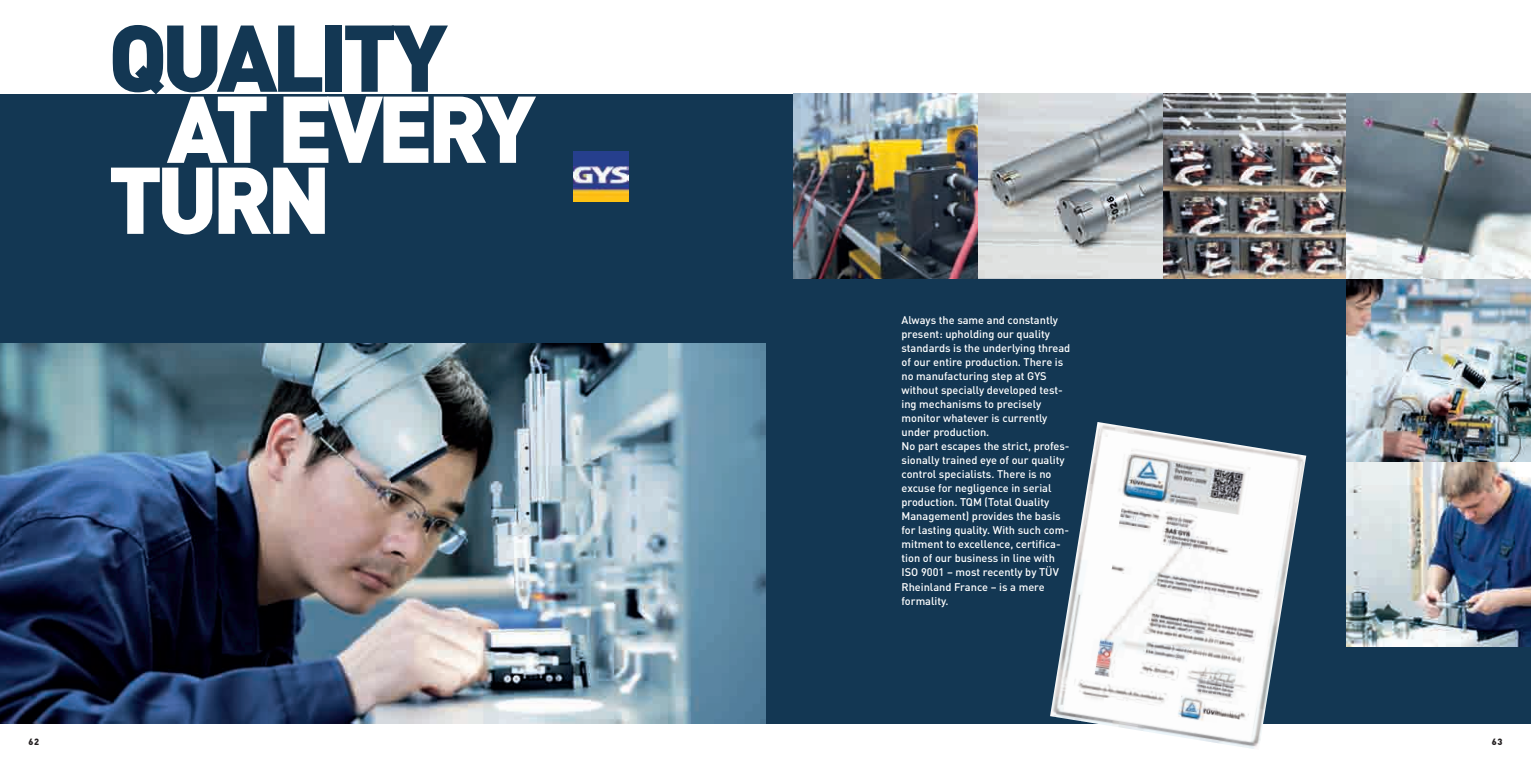
<style>
.page{position:relative;width:1531px;height:766px;background:#fff}
.page>*{position:absolute;margin:0;border:0;box-sizing:border-box;transform-origin:0 0}
.t1{font:900 93px/71px "DIN Pro";letter-spacing:-.065em;color:#fff}
.t2{font:900 93px "DIN Pro";letter-spacing:-.065em;color:#133753}
.t3{font:500 11px/14px "DIN";color:#fff}
.t4{font:900 9px "DIN Pro";color:#231f20}
</style>
<div class="page">
<div style="left:0;top:94px;width:1531px;height:629px;background:#133753"></div>
<img style="left:794px;top:94px;width:737px;height:184px">
<img style="left:1347px;top:278px;width:184px;height:368px">
<img style="left:1050px;top:422px;width:256px;height:327px">
<img style="left:574px;top:151px;width:54px;height:51px">
<img style="left:0;top:343px;width:765px;height:380px">
<h1 class="t2" style="left:108px;top:26px;width:341px">QUALITY</h1>
<h1 class="t1" style="left:108px;top:102px;width:429px;text-indent:59px">AT EVERY<br>TURN</h1>
<p class="t3" style="left:901px;top:314px;width:170px">Always the same and constantly present: upholding our quality standards is the underlying thread of our entire production. There is no manufacturing step at GYS without specially developed test&shy;ing mechanisms to precisely monitor whatever is currently under production.<br>No part escapes the strict, profes&shy;sionally trained eye of our quality control specialists. There is no excuse for negligence in serial production. TQM (Total Quality<br>Management) provides the basis for lasting quality. With such com&shy;mitment to excellence, certifica&shy;tion of our business in line with<br>ISO 9001 – most recently by TÜV<br>Rheinland France – is a mere formality.</p>
<p class="t4" style="left:28px;top:737px;width:12px">62</p>
<p class="t4" style="left:1491px;top:737px;width:12px">63</p>
</div>
